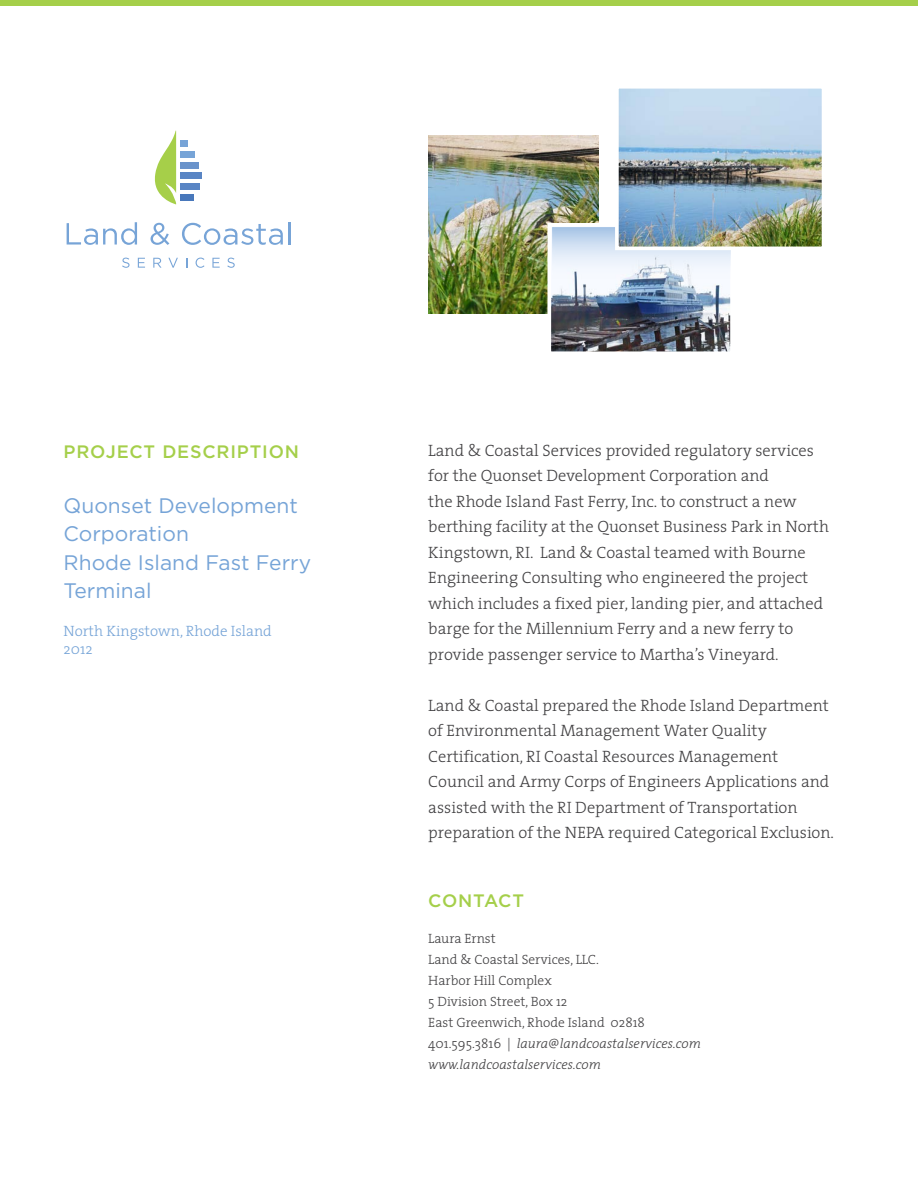
<style>
.page{position:relative;width:918px;height:1188px;background:#fff}
.page>*{position:absolute;margin:0;border:0;box-sizing:border-box;transform-origin:0 0}
.t1{font:21px/28.5px "Gotham";color:#76a4d7}
.t2{font:500 18px "Gotham";letter-spacing:.045em;color:#a5cf4a}
.t3{font:300 16.5px/25.5px "The Serif";color:#414042}
.t4{font:300 15px/18px "The Serif";color:#76a4d7}
.t5{font:300 13.5px/21px "The Serif";color:#414042}
.s1{font-style:italic}
</style>
<div class="page">
<div style="left:180px;top:140px;width:8px;height:7px;background:#77a4d7"></div>
<div style="left:180px;top:151px;width:15px;height:7px;background:#77a4d7"></div>
<div style="left:180px;top:162px;width:19px;height:7px;background:#6a93cb"></div>
<div style="left:180px;top:172px;width:22px;height:7px;background:#5985c4"></div>
<div style="left:180px;top:183px;width:20px;height:7px;background:#5985c4"></div>
<div style="left:180px;top:194px;width:14px;height:7px;background:#4978bb"></div>
<svg style="left:154px;top:131px;width:22px;height:73px"></svg>
<svg style="left:67px;top:222px;width:70px;height:23px"></svg>
<svg style="left:151px;top:223px;width:18px;height:22px"></svg>
<svg style="left:182px;top:223px;width:101px;height:22px"></svg>
<hr style="left:288px;top:222px;width:3px;height:23px;background:#77a4d7">
<svg style="left:122px;top:258px;width:8px;height:10px"></svg>
<svg style="left:138px;top:258px;width:7px;height:10px"></svg>
<svg style="left:153px;top:258px;width:8px;height:10px"></svg>
<svg style="left:168px;top:258px;width:10px;height:10px"></svg>
<svg style="left:196px;top:258px;width:8px;height:10px"></svg>
<svg style="left:212px;top:258px;width:8px;height:10px"></svg>
<svg style="left:227px;top:258px;width:8px;height:10px"></svg>
<img style="left:428px;top:135px;width:170px;height:179px">
<img style="left:552px;top:228px;width:177px;height:122px">
<div style="left:547px;top:223px;width:187px;height:132px;border:4px solid #fff"></div>
<div style="left:0;top:0;width:918px;height:5px;background:#a5cf4a"></div>
<svg style="left:553px;top:228px;width:178px;height:51px"></svg>
<img style="left:613px;top:88px;width:209px;height:164px">
<p class="t2" style="left:64px;top:440px;width:237px">PROJECT DESCRIPTION</p>
<p class="t1" style="left:64px;top:491px;width:249px">Quonset Development<br>Corporation<br>Rhode Island Fast Ferry<br>Terminal</p>
<p class="t4" style="left:64px;top:622px;width:210px">North Kingstown, Rhode Island<br>2012</p>
<p class="t3" style="left:428px;top:437px;width:402px">Land &amp; Coastal Services provided regulatory services for the Quonset Development Corporation and<br>the Rhode Island Fast Ferry, Inc. to construct a new berthing facility at the Quonset Business Park in North Kingstown, RI. Land &amp; Coastal teamed with Bourne Engineering Consulting who engineered the project which includes a fixed pier, landing pier, and attached barge for the Millennium Ferry and a new ferry to provide passenger service to Martha’s Vineyard.</p>
<p class="t3" style="left:428px;top:692px;width:407px">Land &amp; Coastal prepared the Rhode Island Department of Environmental Management Water Quality Certification, RI Coastal Resources Management Council and Army Corps of Engineers Applications and assisted with the RI Department of Transportation preparation of the NEPA required Categorical Exclusion.</p>
<p class="t2" style="left:428px;top:889px;width:97px">CONTACT</p>
<p class="t5" style="left:428px;top:927px;width:274px">Laura Ernst<br>Land &amp; Coastal Services, LLC.<br>Harbor Hill Complex<br>5 Division Street, Box 12<br>East Greenwich, Rhode Island 02818<br>401.595.3816 | <span class="s1">laura@landcoastalservices.com www.landcoastalservices.com</span></p>
</div>
